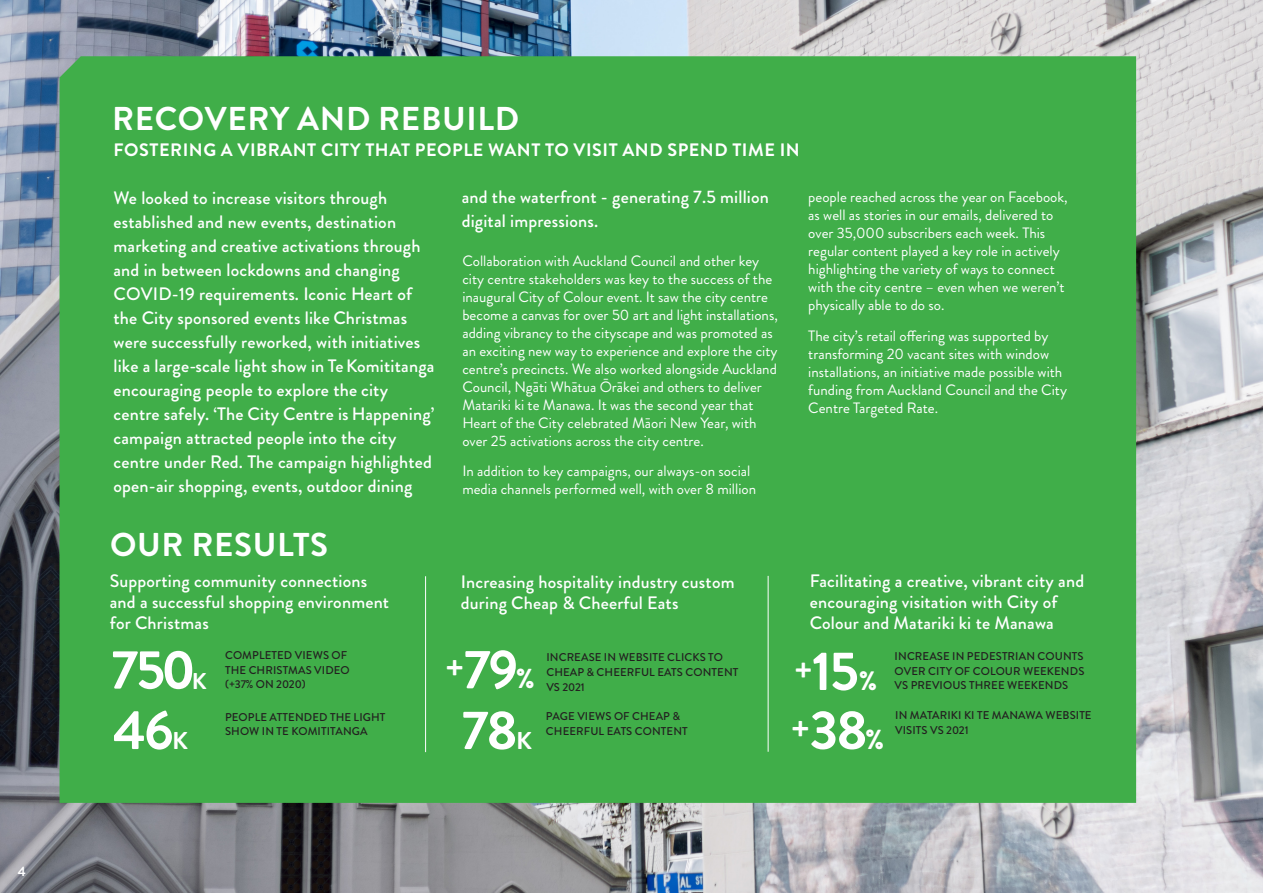
<style>
.page{position:relative;width:1263px;height:893px;background:#fff}
.page>*{position:absolute;margin:0;border:0;box-sizing:border-box;transform-origin:0 0}
.white_sub_heading{font:700 54.75px "Brandon Grotesque";letter-spacing:-.03em;color:#fff}
.white_sub_heading-2{font:700 33px "Brandon Grotesque";letter-spacing:.02em;color:#fff}
.white_sub_heading-3{font:700 24.3px "Brandon Grotesque";color:#fff}
.white_sub_heading-4{font:700 22.8px "Brandon Grotesque";color:#fff}
.bold_body_copy{font:500 18px/24px "Brandon Grotesque";letter-spacing:.01em;color:#fff}
.white_body_copy__bla{font:700 18px "Brandon Grotesque";letter-spacing:.03em;color:#fff}
.bold_body_copy-2{font:15px/18px "Brandon Grotesque";color:#fff}
.white_body_copy{font:700 13.5px "Brandon Grotesque";color:#fff}
.body_copy{font:500 11.25px/14.5px "Brandon Grotesque";letter-spacing:.01em;color:#231f20}
.s1{font-size:35.55px}
.s2{font-weight:900;font-size:27.45px}
.s3{font-size:34.5px}
.s4{font-weight:900;font-size:26.55px}
.s5{font-size:35.7px}
.s6{font-weight:900;font-size:27.6px}
</style>
<div class="page">
<img style="left:0;top:0;width:1263px;height:893px">
<div style="left:60px;top:56px;width:1076px;height:747px;background:#40ae49"></div>
<hr style="left:425px;top:576px;width:1px;height:176px;background:#fff">
<hr style="left:768px;top:576px;width:1px;height:176px;background:#fff">
<p class="white_body_copy" style="left:18px;top:862px;width:10px">4</p>
<p class="white_sub_heading-2" style="left:112px;top:95px;width:408px">RECOVERY AND REBUILD</p>
<p class="white_body_copy__bla" style="left:114px;top:137px;width:688px">FOSTERING A VIBRANT CITY THAT PEOPLE WANT TO VISIT AND SPEND TIME IN</p>
<p class="bold_body_copy" style="left:113px;top:186px;width:322px">We looked to increase visitors through established and new events, destination marketing and creative activations through and in between lockdowns and changing COVID-19 requirements. Iconic Heart of the City sponsored events like Christmas were successfully reworked, with initiatives like a large-scale light show in Te Komititanga encouraging people to explore the city centre safely. ‘The City Centre is Happening’ campaign attracted people into the city centre under Red. The campaign highlighted open-air shopping, events, outdoor dining</p>
<p class="white_sub_heading-2" style="left:110px;top:521px;width:220px">OUR RESULTS</p>
<p class="bold_body_copy" style="left:462px;top:185px;width:309px">and the waterfront - generating 7.5 million digital impressions.</p>
<p class="bold_body_copy-2" style="left:462px;top:252px;width:317px">Collaboration with Auckland Council and other key city centre stakeholders was key to the success of the inaugural City of Colour event. It saw the city centre become a canvas for over 50 art and light installations, adding vibrancy to the cityscape and was promoted as an exciting new way to experience and explore the city centre’s precincts. We also worked alongside Auckland Council, Ngāti Whātua Ōrākei and others to deliver Matariki ki te Manawa. It was the second year that Heart of the City celebrated Māori New Year, with over 25 activations across the city centre.</p>
<p class="bold_body_copy-2" style="left:462px;top:462px;width:295px">In addition to key campaigns, our always-on social media channels performed well, with over 8 million</p>
<p class="bold_body_copy-2" style="left:808px;top:188px;width:261px">people reached across the year on Facebook, as well as stories in our emails, delivered to over 35,000 subscribers each week. This regular content played a key role in actively highlighting the variety of ways to connect with the city centre – even when we weren’t physically able to do so.</p>
<p class="bold_body_copy-2" style="left:808px;top:327px;width:260px">The city’s retail offering was supported by transforming 20 vacant sites with window installations, an initiative made possible with funding from Auckland Council and the City Centre Targeted Rate.</p>
<p class="bold_body_copy" style="left:110px;top:571px;width:281px;line-height:21px">Supporting community connections and a successful shopping environment for Christmas</p>
<p class="white_sub_heading" style="left:111px;top:631px;width:86px">750</p>
<p class="body_copy" style="left:225px;top:648px;width:126px">COMPLETED VIEWS OF<br>THE CHRISTMAS VIDEO (+37% ON 2020)</p>
<p class="white_sub_heading-4" style="left:192px;top:665px;width:16px">K</p>
<p class="white_sub_heading" style="left:113px;top:692px;width:62px">46</p>
<p class="white_sub_heading-3" style="left:172px;top:724px;width:17px">K</p>
<p class="body_copy" style="left:225px;top:710px;width:162px">PEOPLE ATTENDED THE LIGHT<br>SHOW IN TE KOMITITANGA</p>
<p class="bold_body_copy" style="left:461px;top:572px;width:275px;line-height:21px">Increasing hospitality industry custom during Cheap &amp; Cheerful Eats</p>
<p class="white_sub_heading" style="left:445px;top:631px;width:91px"><span class="s1">+</span>79<span class="s2">%</span></p>
<p class="body_copy" style="left:546px;top:650px;width:194px">INCREASE IN WEBSITE CLICKS TO<br>CHEAP &amp; CHEERFUL EATS CONTENT<br>VS 2021</p>
<p class="white_sub_heading" style="left:462px;top:692px;width:57px">78</p>
<p class="body_copy" style="left:546px;top:709px;width:143px">PAGE VIEWS OF CHEAP &amp;<br>CHEERFUL EATS CONTENT</p>
<p class="white_sub_heading-3" style="left:516px;top:724px;width:17px">K</p>
<p class="bold_body_copy" style="left:810px;top:571px;width:276px;line-height:21px">Facilitating a creative, vibrant city and encouraging visitation with City of<br>Colour and Matariki ki te Manawa</p>
<p class="white_sub_heading" style="left:794px;top:633px;width:85px"><span class="s3">+</span>15<span class="s4">%</span></p>
<p class="body_copy" style="left:895px;top:649px;width:191px;text-align:justify">INCREASE IN PEDESTRIAN COUNTS OVER CITY OF COLOUR WEEKENDS VS PREVIOUS THREE WEEKENDS</p>
<p class="white_sub_heading" style="left:791px;top:692px;width:95px"><span class="s5">+</span>38<span class="s6">%</span></p>
<p class="body_copy" style="left:895px;top:708px;width:198px">IN MATARIKI KI TE MANAWA WEBSITE<br>VISITS VS 2021</p>
</div>
